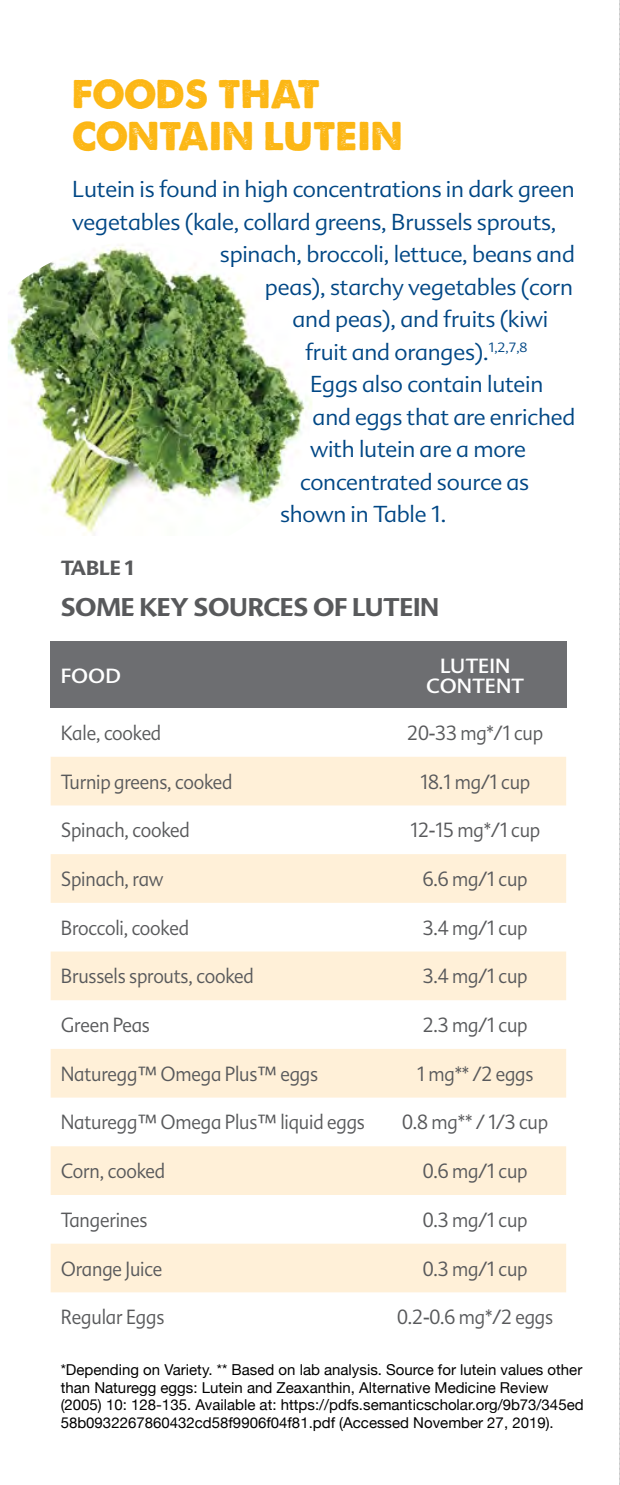
<style>
.page{position:relative;width:620px;height:1485px;background:#fff}
.page>*{position:absolute;margin:0;border:0;box-sizing:border-box;transform-origin:0 0}
.t1{font:38px/42.5px "A Loveof Thunder Full";color:#fcb715}
.t2{font:700 25px "Advert";letter-spacing:-.01em;color:#58595b}
.t3{font:300 22.5px "Advert";letter-spacing:-.01em;color:#004785}
.t4{font:300 20px "Advert";letter-spacing:-.01em;color:#58595b;scale:.9 1}
.t5{font:20px/20px "Advert";color:#fff;text-align:center}
.t6{font:700 20px "Advert";letter-spacing:-.01em;color:#58595b}
.t7{font:15px/17.5px "Helvetica Neue";color:#000}
</style>
<div class="page">
<img style="left:8px;top:244px;width:304px;height:291px">
<div style="left:51px;top:642px;width:333px;height:66px;background:#6d6e71"></div>
<div style="left:384px;top:642px;width:181px;height:66px;background:#6d6e71"></div>
<div style="left:51px;top:757px;width:514px;height:48px;background:#fff0d8"></div>
<div style="left:51px;top:854px;width:514px;height:49px;background:#fff0d8"></div>
<div style="left:51px;top:951px;width:514px;height:49px;background:#fff0d8"></div>
<div style="left:51px;top:1049px;width:514px;height:49px;background:#fff0d8"></div>
<div style="left:51px;top:1146px;width:514px;height:49px;background:#fff0d8"></div>
<div style="left:51px;top:1244px;width:514px;height:48px;background:#fff0d8"></div>
<svg style="left:619px;top:0;width:1px;height:1485px"></svg>
<h1 class="t1" style="left:72px;top:72px;width:331px">FOODS THAT<br>CONTAIN LUTEIN</h1>
<p class="t3" style="left:72px;top:176px;width:503px">Lutein is found in high concentrations in dark green</p>
<p class="t3" style="left:72px;top:208px;width:485px">vegetables (kale, collard greens, Brussels sprouts,</p>
<p class="t3" style="left:220px;top:241px;width:356px">spinach, broccoli, lettuce, beans and</p>
<p class="t3" style="left:265px;top:273px;width:309px">peas), starchy vegetables (corn</p>
<p class="t3" style="left:292px;top:306px;width:257px">and peas), and fruits (kiwi</p>
<p class="t3" style="left:305px;top:338px;width:224px">fruit and oranges).<sup>1,2,7,8</sup></p>
<p class="t3" style="left:310px;top:371px;width:235px">Eggs also contain lutein</p>
<p class="t3" style="left:312px;top:403px;width:264px">and eggs that are enriched</p>
<p class="t3" style="left:310px;top:436px;width:217px">with lutein are a more</p>
<p class="t3" style="left:300px;top:468px;width:230px">concentrated source as</p>
<p class="t3" style="left:280px;top:501px;width:168px">shown in Table 1.</p>
<p class="t6" style="left:61px;top:556px;width:75px">TABLE 1</p>
<p class="t2" style="left:61px;top:591px;width:380px">SOME KEY SOURCES OF LUTEIN</p>
<p class="t5" style="left:61px;top:666px;width:62px">FOOD</p>
<p class="t5" style="left:425px;top:656px;width:100px">LUTEIN<br>CONTENT</p>
<p class="t4" style="left:61px;top:721px;width:113px">Kale, cooked</p>
<p class="t4" style="left:407px;top:721px;width:152px">20-33 mg*/1 cup</p>
<p class="t4" style="left:61px;top:770px;width:192px">Turnip greens, cooked</p>
<p class="t4" style="left:419px;top:770px;width:124px">18.1 mg/1 cup</p>
<p class="t4" style="left:61px;top:818px;width:145px">Spinach, cooked</p>
<p class="t4" style="left:409px;top:818px;width:146px">12-15 mg*/1 cup</p>
<p class="t4" style="left:61px;top:867px;width:116px">Spinach, raw</p>
<p class="t4" style="left:422px;top:867px;width:118px">6.6 mg/1 cup</p>
<p class="t4" style="left:61px;top:916px;width:144px">Broccoli, cooked</p>
<p class="t4" style="left:422px;top:916px;width:118px">3.4 mg/1 cup</p>
<p class="t4" style="left:61px;top:964px;width:216px">Brussels sprouts, cooked</p>
<p class="t4" style="left:422px;top:964px;width:118px">3.4 mg/1 cup</p>
<p class="t4" style="left:61px;top:1013px;width:101px">Green Peas</p>
<p class="t4" style="left:422px;top:1013px;width:118px">2.3 mg/1 cup</p>
<p class="t4" style="left:61px;top:1062px;width:287px">Naturegg™ Omega Plus™ eggs</p>
<p class="t4" style="left:416px;top:1062px;width:131px">1 mg** /2 eggs</p>
<p class="t4" style="left:61px;top:1110px;width:339px">Naturegg™ Omega Plus™ liquid eggs</p>
<p class="t4" style="left:402px;top:1110px;width:163px">0.8 mg** / 1/3 cup</p>
<p class="t4" style="left:61px;top:1159px;width:117px">Corn, cooked</p>
<p class="t4" style="left:422px;top:1159px;width:118px">0.6 mg/1 cup</p>
<p class="t4" style="left:61px;top:1208px;width:98px">Tangerines</p>
<p class="t4" style="left:422px;top:1208px;width:118px">0.3 mg/1 cup</p>
<p class="t4" style="left:61px;top:1256px;width:114px">Orange Juice</p>
<p class="t4" style="left:422px;top:1256px;width:118px">0.3 mg/1 cup</p>
<p class="t4" style="left:61px;top:1305px;width:117px">Regular Eggs</p>
<p class="t4" style="left:397px;top:1305px;width:175px">0.2-0.6 mg*/2 eggs</p>
<p class="t7" style="left:61px;top:1362px;width:524px">*Depending on Variety. ** Based on lab analysis. Source for lutein values other than Naturegg eggs: Lutein and Zeaxanthin, Alternative Medicine Review (2005) 10: 128-135. Available at: https://pdfs.semanticscholar.org/9b73/345ed 58b0932267860432cd58f9906f04f81.pdf (Accessed November 27, 2019).</p>
</div>
